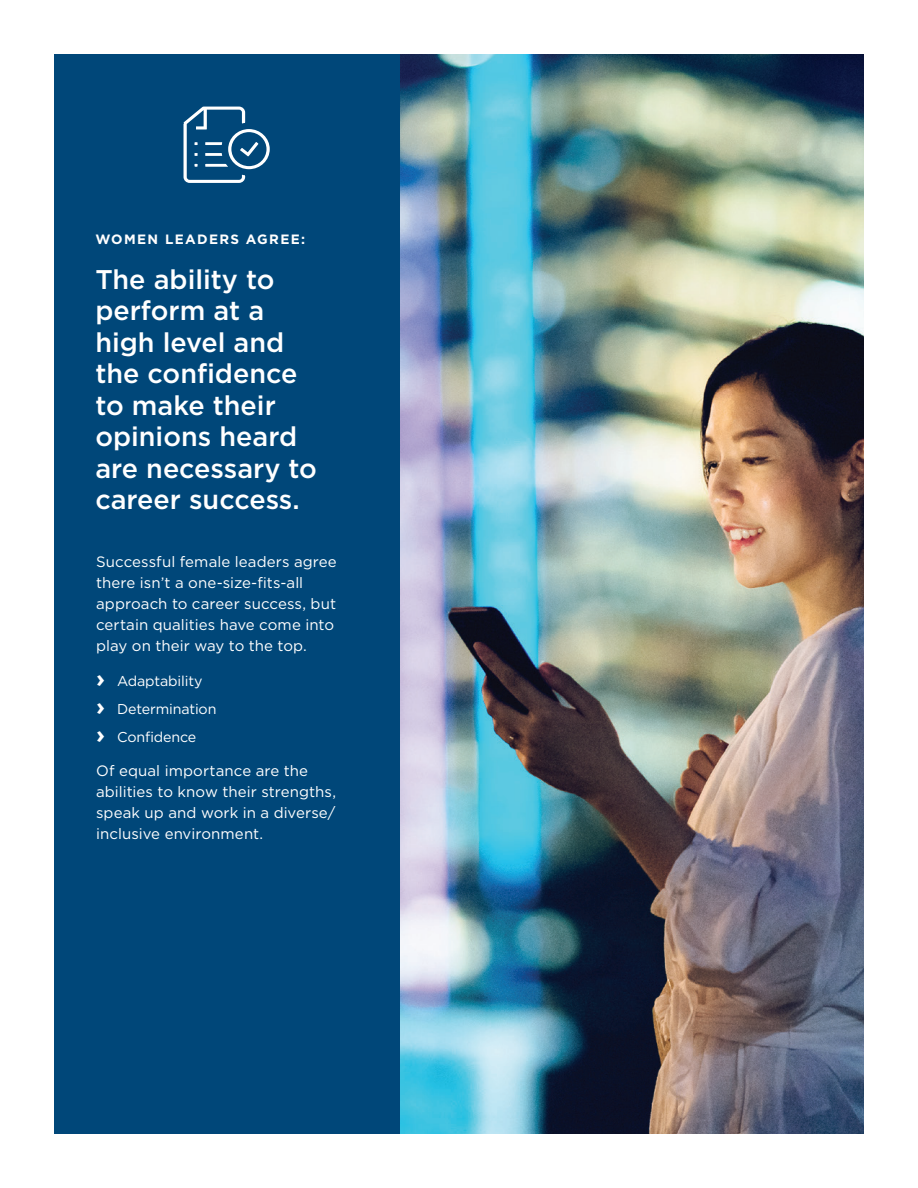
<style>
.page{position:relative;width:918px;height:1188px;background:#fff}
.page>*{position:absolute;margin:0;border:0;box-sizing:border-box;transform-origin:0 0}
.t1{font:500 27px/31.5px "Gotham";color:#fff}
.t2{font:15px/21px "Gotham";letter-spacing:.005em;color:#fff}
.t3{font:14.25px/28px "Gotham";letter-spacing:-.01em;color:#fff}
.t4{font:700 13.5px "Gotham";letter-spacing:.1em;color:#fff}
.s1{font-weight:700;font-size:24px}
</style>
<div class="page">
<div style="left:54px;top:54px;width:347px;height:1080px;background:#004779"></div>
<img style="left:401px;top:54px;width:463px;height:1080px">
<svg style="left:183px;top:106px;width:87px;height:77px"></svg>
<p class="t4" style="left:95px;top:230px;width:211px">WOMEN LEADERS AGREE:</p>
<h1 class="t1" style="left:95px;top:263px;width:223px">The ability to perform at a high level and the confidence to make their opinions heard are necessary to career success.</h1>
<p class="t2" style="left:96px;top:551px;width:242px">Successful female leaders agree there isn’t a one-size-fits-all approach to career success, but certain qualities have come into play on their way to the top.</p>
<p class="t3" style="left:96px;top:666px;width:122px"><span class="s1">›</span> Adaptability<br><span class="s1">›</span> Determination <span class="s1">›</span> Confidence</p>
<p class="t2" style="left:96px;top:760px;width:241px">Of equal importance are the abilities to know their strengths, speak up and work in a diverse/ inclusive environment.</p>
</div>
